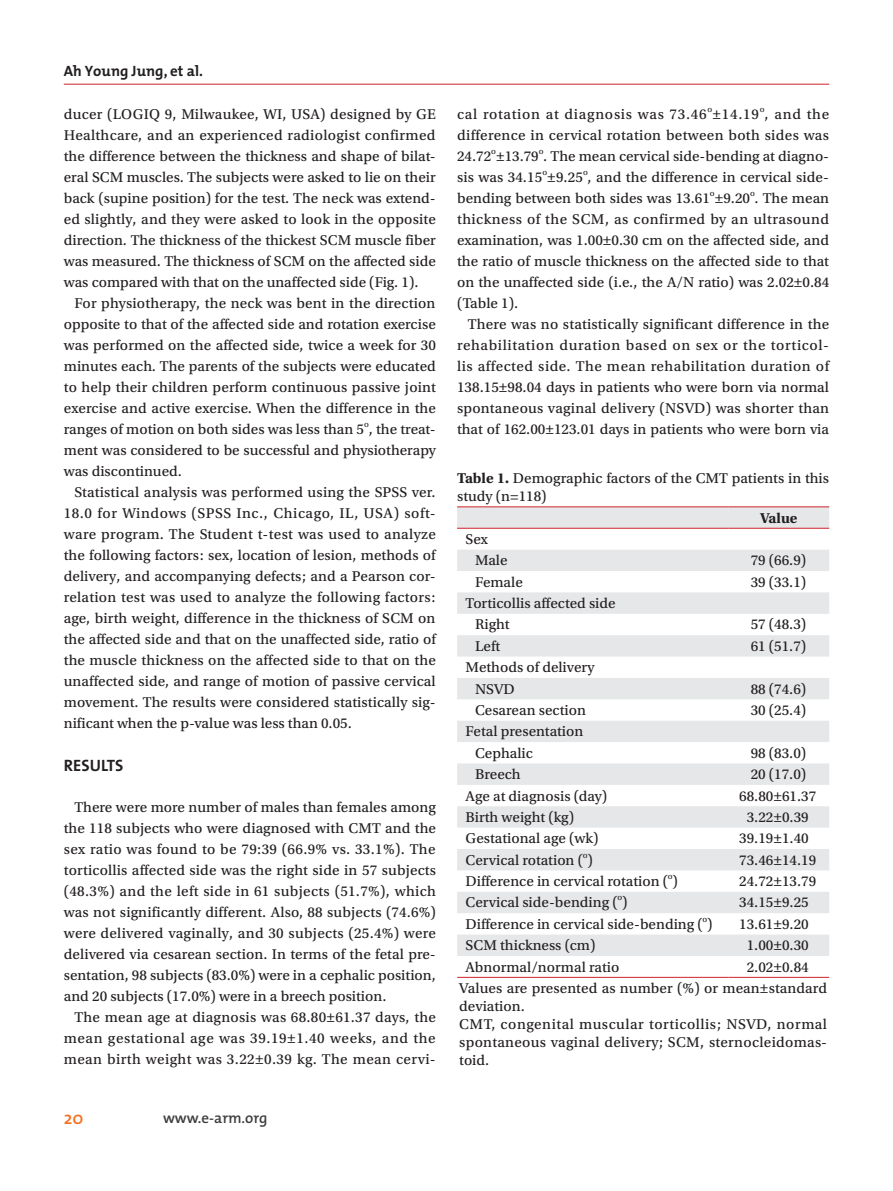
<style>
.page{position:relative;width:893px;height:1191px;background:#fff}
.page>*{position:absolute;margin:0;border:0;box-sizing:border-box;transform-origin:0 0}
.t1{font:600 18px "The Mix";color:#f47321}
.서론{font:700 16.5px "The Mix";color:#231f20}
.바탕글{font:15px/21px "Utopia Std Capt";color:#231f20;text-align:justify}
.표{font:15px/18px "Utopia Std Capt";color:#231f20}
.바탕글-2{font:15px/21px "Utopia Std Capt";letter-spacing:.02em;color:#231f20}
.바탕글-3{font:15px "Utopia Std Capt";letter-spacing:.05em;color:#231f20}
.쪽제목_짝{font:700 15px "The Mix";color:#231f20}
.t2{font:600 15px "The Mix";color:#3e3e3f}
.표1라인{font:700 15px "Utopia Std";color:#231f20}
.바탕글-4{font:8.7px "Utopia Std Capt";color:#231f20}
.표-2{font:8.7px "Utopia Std Capt";color:#231f20}
.s1{font-family:"Utopia Std";font-weight:700}
</style>
<div class="page">
<hr style="left:64px;top:84px;width:765px;height:1px;background:#d1232a">
<svg style="left:457px;top:507px;width:372px;height:449px;fill:#e6e7e9"></svg>
<hr style="left:457px;top:506px;width:271px;height:1px;background:#d1232a">
<hr style="left:728px;top:506px;width:101px;height:1px;background:#d1232a">
<hr style="left:457px;top:528px;width:271px;height:1px;background:#d1232a">
<hr style="left:728px;top:528px;width:101px;height:1px;background:#d1232a">
<hr style="left:457px;top:977px;width:271px;height:1px;background:#d1232a">
<hr style="left:728px;top:977px;width:101px;height:1px;background:#d1232a">
<p class="쪽제목_짝" style="left:64px;top:59px;width:141px">Ah Young Jung, et al.</p>
<p class="바탕글" style="left:64px;top:104px;width:374px">ducer (LOGIQ 9, Milwaukee, WI, USA) designed by GE Healthcare, and an experienced radiologist confirmed the difference between the thickness and shape of bilat&shy;eral SCM muscles. The subjects were asked to lie on their back (supine position) for the test. The neck was extend&shy;ed slightly, and they were asked to look in the opposite direction. The thickness of the thickest SCM muscle fiber was measured. The thickness of SCM on the affected side was compared with that on the unaffected side (Fig. 1).</p>
<p class="바탕글" style="left:64px;top:293px;width:374px;text-indent:11px">For physiotherapy, the neck was bent in the direction opposite to that of the affected side and rotation exercise was performed on the affected side, twice a week for 30 minutes each. The parents of the subjects were educated to help their children perform continuous passive joint exercise and active exercise. When the difference in the ranges of motion on both sides was less than 5 , the treat-</p>
<p class="바탕글-4" style="left:364px;top:419px;width:6px">o</p>
<p class="바탕글" style="left:64px;top:440px;width:374px">ment was considered to be successful and physiotherapy was discontinued.</p>
<p class="바탕글" style="left:64px;top:482px;width:374px;text-indent:11px">Statistical analysis was performed using the SPSS ver.<br>18.0 for Windows (SPSS Inc., Chicago, IL, USA) soft&shy;ware program. The Student t-test was used to analyze the following factors: sex, location of lesion, methods of delivery, and accompanying defects; and a Pearson cor&shy;relation test was used to analyze the following factors: age, birth weight, difference in the thickness of SCM on the affected side and that on the unaffected side, ratio of the muscle thickness on the affected side to that on the unaffected side, and range of motion of passive cervical movement. The results were considered statistically sig&shy;nificant when the p-value was less than 0.05.</p>
<p class="서론" style="left:64px;top:752px;width:61px">RESULTS</p>
<p class="바탕글" style="left:64px;top:797px;width:374px;text-indent:11px">There were more number of males than females among the 118 subjects who were diagnosed with CMT and the sex ratio was found to be 79:39 (66.9% vs. 33.1%). The torticollis affected side was the right side in 57 subjects (48.3%) and the left side in 61 subjects (51.7%), which was not significantly different. Also, 88 subjects (74.6%) were delivered vaginally, and 30 subjects (25.4%) were delivered via cesarean section. In terms of the fetal pre&shy;sentation, 98 subjects (83.0%) were in a cephalic position, and 20 subjects (17.0%) were in a breech position.</p>
<p class="바탕글" style="left:64px;top:1007px;width:374px;text-indent:11px">The mean age at diagnosis was 68.80±61.37 days, the mean gestational age was 39.19±1.40 weeks, and the mean birth weight was 3.22±0.39 kg. The mean cervi-</p>
<p class="t1" style="left:64px;top:1102px;width:21px">20</p>
<p class="t2" style="left:163px;top:1105px;width:106px">www.e-arm.org</p>
<p class="바탕글-4" style="left:707px;top:104px;width:6px">o</p>
<p class="바탕글-4" style="left:760px;top:104px;width:6px">o</p>
<p class="바탕글-2" style="left:457px;top:125px;width:374px">difference in cervical rotation between both sides was<br>24.72 ±13.79 . The mean cervical side-bending at diagno-</p>
<p class="바탕글-3" style="left:457px;top:106px;width:374px">cal rotation at diagnosis was 73.46 ±14.19 , and the</p>
<p class="바탕글-4" style="left:491px;top:146px;width:6px">o</p>
<p class="바탕글-4" style="left:539px;top:146px;width:6px">o</p>
<p class="바탕글" style="left:457px;top:167px;width:373px">sis was 34.15 ±9.25 , and the difference in cervical side-</p>
<p class="바탕글-4" style="left:542px;top:167px;width:6px">o</p>
<p class="바탕글-4" style="left:583px;top:167px;width:6px">o</p>
<p class="바탕글" style="left:457px;top:188px;width:374px">bending between both sides was 13.61 ±9.20 . The mean</p>
<p class="바탕글-4" style="left:710px;top:188px;width:6px">o</p>
<p class="바탕글-4" style="left:750px;top:188px;width:6px">o</p>
<p class="바탕글" style="left:457px;top:209px;width:374px">thickness of the SCM, as confirmed by an ultrasound examination, was 1.00±0.30 cm on the affected side, and the ratio of muscle thickness on the affected side to that on the unaffected side (i.e., the A/N ratio) was 2.02±0.84 (Table 1).</p>
<p class="바탕글" style="left:457px;top:314px;width:374px;text-indent:11px">There was no statistically significant difference in the rehabilitation duration based on sex or the torticol&shy;lis affected side. The mean rehabilitation duration of 138.15±98.04 days in patients who were born via normal spontaneous vaginal delivery (NSVD) was shorter than that of 162.00±123.01 days in patients who were born via</p>
<p class="표" style="left:457px;top:469px;width:373px"><span class="s1">Table 1.</span> Demographic factors of the CMT patients in this study (n=118)</p>
<p class="표1라인" style="left:760px;top:509px;width:39px">Value</p>
<p class="표" style="left:466px;top:530px;width:24px">Sex</p>
<p class="표" style="left:475px;top:552px;width:34px">Male</p>
<p class="표" style="left:751px;top:552px;width:57px">79 (66.9)</p>
<p class="표" style="left:475px;top:573px;width:49px">Female</p>
<p class="표" style="left:751px;top:573px;width:57px">39 (33.1)</p>
<p class="표" style="left:466px;top:594px;width:152px">Torticollis affected side</p>
<p class="표" style="left:475px;top:616px;width:36px">Right</p>
<p class="표" style="left:751px;top:616px;width:57px">57 (48.3)</p>
<p class="표" style="left:475px;top:637px;width:27px">Left</p>
<p class="표" style="left:751px;top:637px;width:57px">61 (51.7)</p>
<p class="표" style="left:466px;top:658px;width:131px">Methods of delivery</p>
<p class="표" style="left:475px;top:680px;width:41px">NSVD</p>
<p class="표" style="left:751px;top:680px;width:57px">88 (74.6)</p>
<p class="표" style="left:475px;top:701px;width:112px">Cesarean section</p>
<p class="표" style="left:751px;top:701px;width:57px">30 (25.4)</p>
<p class="표" style="left:466px;top:723px;width:119px">Fetal presentation</p>
<p class="표" style="left:475px;top:744px;width:59px">Cephalic</p>
<p class="표" style="left:751px;top:744px;width:57px">98 (83.0)</p>
<p class="표" style="left:475px;top:765px;width:47px">Breech</p>
<p class="표" style="left:751px;top:765px;width:57px">20 (17.0)</p>
<p class="표" style="left:466px;top:787px;width:143px">Age at diagnosis (day)</p>
<p class="표" style="left:739px;top:787px;width:79px">68.80±61.37</p>
<p class="표" style="left:466px;top:808px;width:110px">Birth weight (kg)</p>
<p class="표" style="left:747px;top:808px;width:63px">3.22±0.39</p>
<p class="표" style="left:466px;top:829px;width:134px">Gestational age (wk)</p>
<p class="표" style="left:739px;top:829px;width:71px">39.19±1.40</p>
<p class="표" style="left:466px;top:851px;width:129px">Cervical rotation ( )</p>
<p class="표-2" style="left:583px;top:850px;width:6px">o</p>
<p class="표" style="left:739px;top:851px;width:79px">73.46±14.19</p>
<p class="표" style="left:466px;top:872px;width:214px">Difference in cervical rotation ( )</p>
<p class="표-2" style="left:668px;top:871px;width:6px">o</p>
<p class="표" style="left:739px;top:872px;width:79px">24.72±13.79</p>
<p class="표" style="left:466px;top:894px;width:163px">Cervical side-bending ( )</p>
<p class="표-2" style="left:617px;top:893px;width:6px">o</p>
<p class="표" style="left:739px;top:894px;width:71px">34.15±9.25</p>
<p class="표" style="left:466px;top:915px;width:248px">Difference in cervical side-bending ( )</p>
<p class="표-2" style="left:702px;top:914px;width:6px">o</p>
<p class="표" style="left:739px;top:915px;width:71px">13.61±9.20</p>
<p class="표" style="left:466px;top:936px;width:131px">SCM thickness (cm)</p>
<p class="표" style="left:747px;top:936px;width:63px">1.00±0.30</p>
<p class="표" style="left:466px;top:958px;width:155px">Abnormal/normal ratio</p>
<p class="표" style="left:747px;top:958px;width:63px">2.02±0.84</p>
<p class="표" style="left:459px;top:979px;width:369px">Values are presented as number (%) or mean±standard deviation.</p>
<p class="표" style="left:459px;top:1015px;width:369px;text-align:justify">CMT, congenital muscular torticollis; NSVD, normal spontaneous vaginal delivery; SCM, sternocleidomas&shy;toid.</p>
</div>
